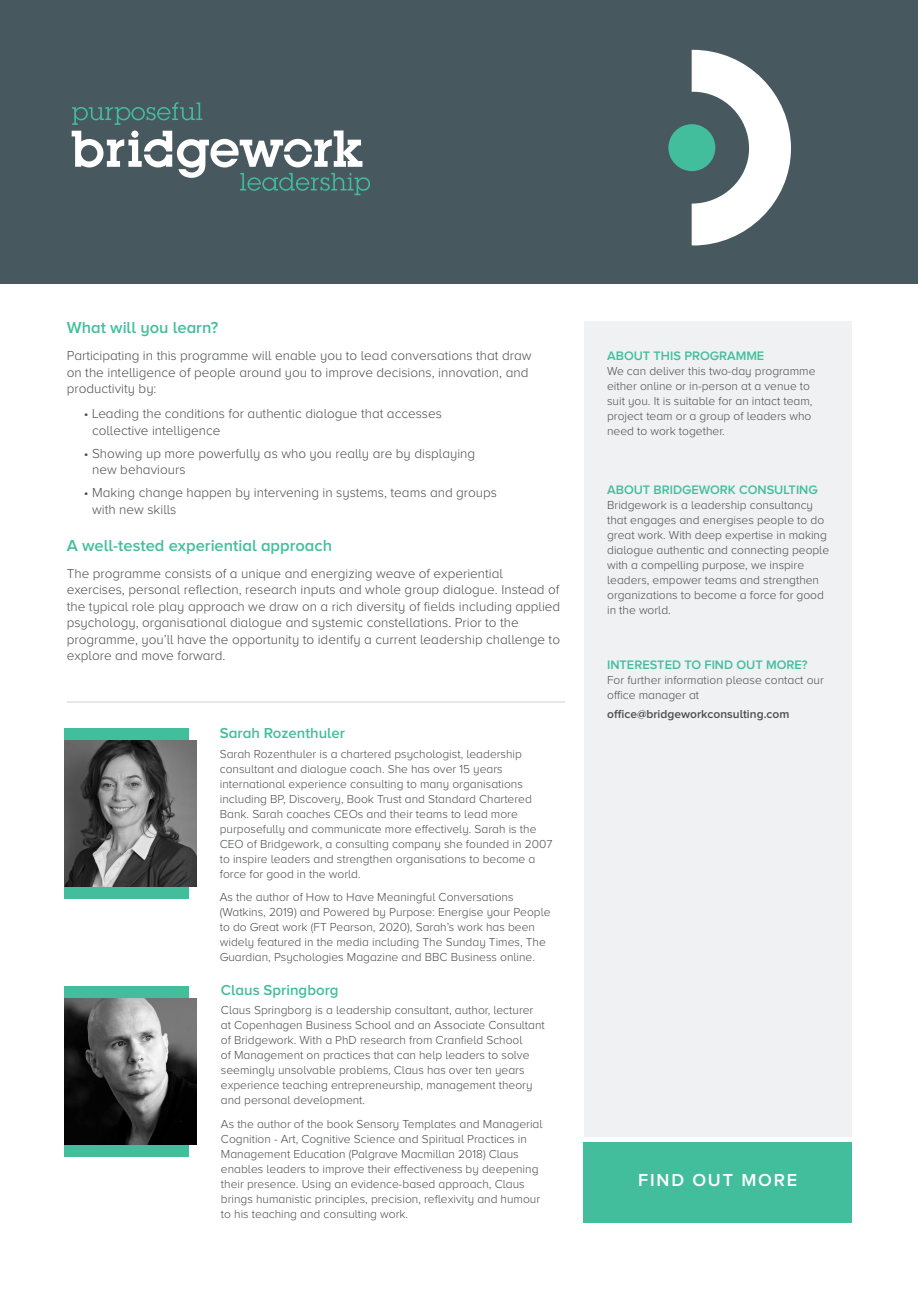
<style>
.page{position:relative;width:919px;height:1289px;background:#fff}
.page>*{position:absolute;margin:0;border:0;box-sizing:border-box;transform-origin:0 0}
.t1{font:600 18px "Proxima Nova A";letter-spacing:.1em;color:#fff}
.t2{font:600 16.5px "Proxima Nova A";color:#43be9d}
.t3{font:600 15px "Proxima Nova A";color:#43be9d}
.t4{font:300 13.5px/16.5px "Proxima Nova A";color:#4b4c4d}
.t5{font:600 12.75px "Proxima Nova A";color:#43be9d}
.t6{font:300 12px/15px "Proxima Nova A";color:#4b4c4d}
.t7{font:600 12px "Proxima Nova A";color:#4b4c4d}
</style>
<div class="page">
<div style="left:64px;top:728px;width:125px;height:170px;background:#43be9d"></div>
<div style="left:64px;top:986px;width:125px;height:170px;background:#43be9d"></div>
<img style="left:64px;top:740px;width:132px;height:146px">
<img style="left:64px;top:998px;width:132px;height:146px">
<div style="left:0;top:0;width:917px;height:283px;background:#47585f"></div>
<svg style="left:691px;top:50px;width:100px;height:195px"></svg>
<div style="left:668px;top:124px;width:47px;height:47px;background:#43be9d;border-radius:50%"></div>
<svg style="left:72px;top:102px;width:298px;height:93px"></svg>
<hr style="left:67px;top:701px;width:498px;height:1px;background:#d1d2d4">
<div style="left:584px;top:322px;width:268px;height:814px;background:#f0f1f2"></div>
<div style="left:583px;top:1142px;width:269px;height:80px;background:#43be9d"></div>
<p class="t2" style="left:67px;top:318px;width:153px">What will you learn?</p>
<p class="t4" style="left:67px;top:347px;width:466px">Participating in this programme will enable you to lead conversations that draw on the intelligence of people around you to improve decisions, innovation, and productivity by:</p>
<p class="t4" style="left:92px;top:405px;width:351px;text-indent:-8px">• Leading the conditions for authentic dialogue that accesses collective intelligence</p>
<p class="t4" style="left:92px;top:445px;width:384px;text-indent:-8px">• Showing up more powerfully as who you really are by displaying new behaviours</p>
<p class="t4" style="left:92px;top:484px;width:406px;line-height:17.2px;text-indent:-8px">• Making change happen by intervening in systems, teams and groups with new skills</p>
<p class="t2" style="left:67px;top:536px;width:267px">A well-tested experiential approach</p>
<p class="t4" style="left:67px;top:565px;width:495px">The programme consists of a unique and energizing weave of experiential exercises, personal reflection, research inputs and whole group dialogue. Instead of the typical role play approach we draw on a rich diversity of fields including applied psychology, organisational dialogue and systemic constellations. Prior to the programme, you’ll have the opportunity to identify a current leadership challenge to explore and move forward.</p>
<p class="t3" style="left:220px;top:724px;width:127px">Sarah Rozenthuler</p>
<p class="t6" style="left:220px;top:746px;width:334px">Sarah Rozenthuler is a chartered psychologist, leadership consultant and dialogue coach. She has over 15 years international experience consulting to many organisations including BP, Discovery, Book Trust and Standard Chartered Bank. Sarah coaches CEOs and their teams to lead more purposefully and communicate more effectively. Sarah is the CEO of Bridgework, a consulting company she founded in 2007 to inspire leaders and strengthen organisations to become a force for good in the world.</p>
<p class="t6" style="left:220px;top:889px;width:332px">As the author of How to Have Meaningful Conversations (Watkins, 2019) and Powered by Purpose: Energise your People to do Great work (FT Pearson, 2020), Sarah’s work has been widely featured in the media including The Sunday Times, The Guardian, Psychologies Magazine and BBC Business online.</p>
<p class="t3" style="left:221px;top:981px;width:119px">Claus Springborg</p>
<p class="t6" style="left:221px;top:1002px;width:325px">Claus Springborg is a leadership consultant, author, lecturer at Copenhagen Business School and an Associate Consultant of Bridgework. With a PhD research from Cranfield School<br>of Management on practices that can help leaders to solve seemingly unsolvable problems, Claus has over ten years experience teaching entrepreneurship, management theory and personal development.</p>
<p class="t6" style="left:221px;top:1116px;width:323px">As the author of the book Sensory Templates and Managerial Cognition - Art, Cognitive Science and Spiritual Practices in Management Education (Palgrave Macmillan 2018) Claus enables leaders to improve their effectiveness by deepening their presence. Using an evidence-based approach, Claus brings humanistic principles, precision, reflexivity and humour to his teaching and consulting work.</p>
<p class="t5" style="left:607px;top:348px;width:159px">ABOUT THIS PROGRAMME</p>
<p class="t6" style="left:607px;top:363px;width:210px">We can deliver this two-day programme either online or in-person at a venue to suit you. It is suitable for an intact team, project team or a group of leaders who need to work together.</p>
<p class="t5" style="left:607px;top:482px;width:212px">ABOUT BRIDGEWORK CONSULTING</p>
<p class="t6" style="left:607px;top:497px;width:223px">Bridgework is a leadership consultancy that engages and energises people to do great work. With deep expertise in making dialogue authentic and connecting people with a compelling purpose, we inspire leaders, empower teams and strengthen organizations to become a force for good in the world.</p>
<p class="t5" style="left:607px;top:657px;width:202px">INTERESTED TO FIND OUT MORE?</p>
<p class="t6" style="left:607px;top:672px;width:218px">For further information please contact our office manager at</p>
<p class="t7" style="left:607px;top:707px;width:184px">office@bridgeworkconsulting.com</p>
<p class="t1" style="left:638px;top:1169px;width:161px">FIND OUT MORE</p>
</div>
